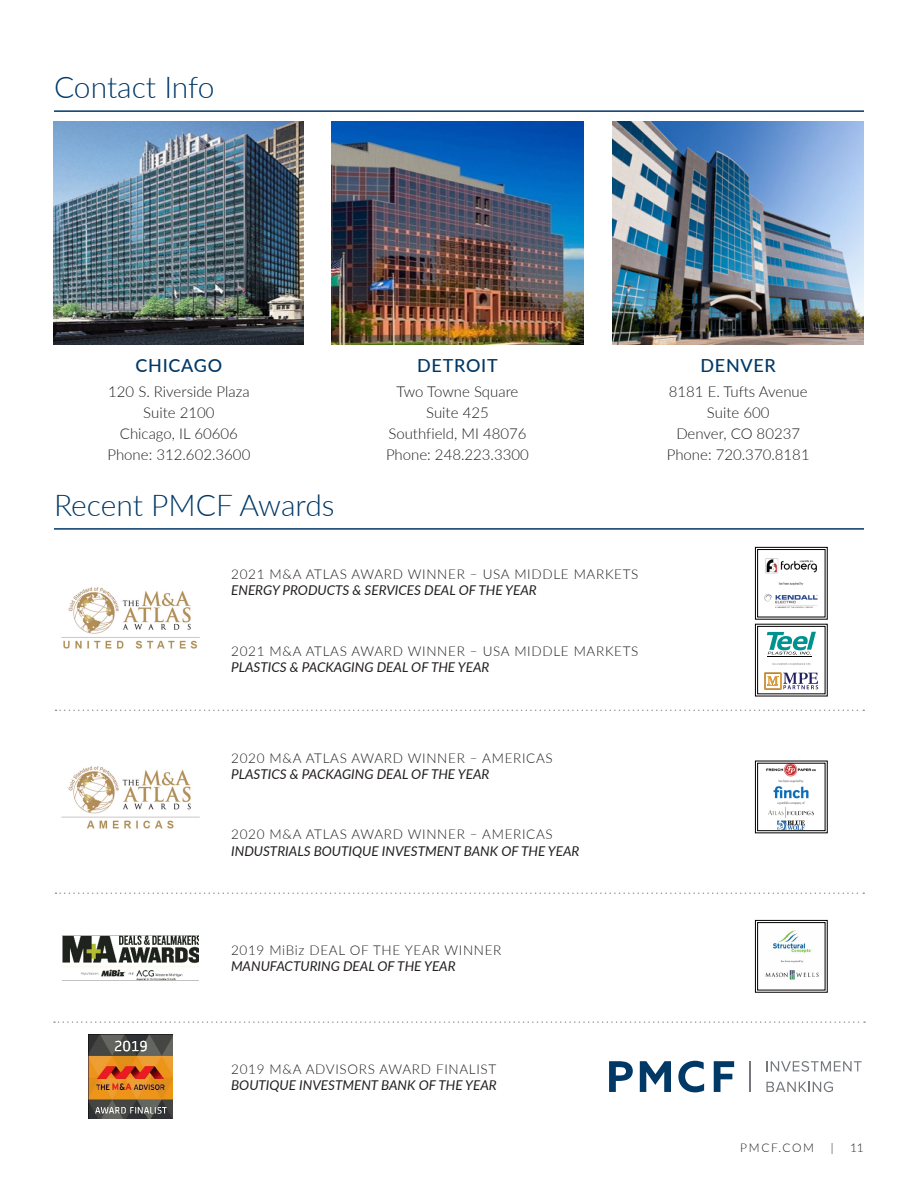
<style>
.page{position:relative;width:918px;height:1188px;background:#fff}
.page>*{position:absolute;margin:0;border:0;box-sizing:border-box;transform-origin:0 0}
.Headline{font:300 30px "Lato";color:#003866}
.Subhead{font:500 18px "Lato";letter-spacing:.04em;color:#003866}
.Body_Copy{font:300 15px/21px "Lato";color:#231f20;text-align:center}
.Chart_Titles{font:300 13.5px/16.2px "Lato";letter-spacing:.05em;color:#231f20}
.Chart_Titles-2{font:italic 13.5px/16.2px "Lato";color:#231f20}
.t1{font:300 12px "Lato";letter-spacing:.14em;color:#231f20}
.s1{font-weight:400;font-style:italic}
.s2{font-weight:300;font-style:normal}
</style>
<div class="page">
<hr style="left:54px;top:528px;width:810px;height:2px;background:#003866">
<svg style="left:56px;top:892px;width:808px;height:2px"></svg>
<svg style="left:54px;top:1021px;width:811px;height:2px"></svg>
<img style="left:63px;top:935px;width:136px;height:46px">
<img style="left:89px;top:1034px;width:83px;height:85px">
<hr style="left:750px;top:1061px;width:1px;height:31px;background:#74787c">
<svg style="left:766px;top:1061px;width:96px;height:11px"></svg>
<svg style="left:766px;top:1082px;width:67px;height:10px"></svg>
<svg style="left:609px;top:1061px;width:24px;height:31px"></svg>
<svg style="left:640px;top:1061px;width:31px;height:31px"></svg>
<svg style="left:678px;top:1061px;width:26px;height:31px"></svg>
<svg style="left:714px;top:1061px;width:20px;height:31px"></svg>
<svg style="left:755px;top:547px;width:73px;height:73px"></svg>
<img style="left:759px;top:551px;width:64px;height:64px">
<div style="left:757px;top:549px;width:68px;height:68px;border:1px solid #000"></div>
<hr style="left:54px;top:110px;width:810px;height:2px;background:#003866">
<img style="left:332px;top:122px;width:252px;height:223px">
<img style="left:54px;top:122px;width:250px;height:223px">
<img style="left:613px;top:121px;width:251px;height:224px">
<svg style="left:755px;top:624px;width:73px;height:72px"></svg>
<svg style="left:759px;top:628px;width:64px;height:64px"></svg>
<div style="left:757px;top:626px;width:68px;height:68px;border:1px solid #000"></div>
<svg style="left:755px;top:761px;width:73px;height:72px"></svg>
<img style="left:759px;top:765px;width:64px;height:64px">
<div style="left:757px;top:763px;width:68px;height:68px;border:1px solid #000"></div>
<div style="left:755px;top:920px;width:73px;height:73px;background:#6d6d6d;border:1px solid #000"></div>
<img style="left:759px;top:924px;width:64px;height:64px">
<div style="left:757px;top:922px;width:68px;height:68px;border:1px solid #000"></div>
<svg style="left:56px;top:710px;width:808px;height:1px"></svg>
<img style="left:61px;top:587px;width:139px;height:62px">
<img style="left:61px;top:766px;width:139px;height:63px">
<p class="Headline" style="left:54px;top:67px;width:162px">Contact Info</p>
<p class="Subhead" style="left:136px;top:352px;width:88px">CHICAGO</p>
<p class="Body_Copy" style="left:107px;top:381px;width:144px">120 S. Riverside Plaza<br>Suite 2100<br>Chicago, IL 60606<br>Phone: 312.602.3600</p>
<p class="Headline" style="left:54px;top:484px;width:282px">Recent PMCF Awards</p>
<p class="Subhead" style="left:417px;top:352px;width:82px">DETROIT</p>
<p class="Body_Copy" style="left:386px;top:381px;width:144px">Two Towne Square<br>Suite 425<br>Southfield, MI 48076<br>Phone: 248.223.3300</p>
<p class="Chart_Titles" style="left:231px;top:565px;width:409px">2021 M&amp;A ATLAS AWARD WINNER – USA MIDDLE MARKETS<br><span class="s1">ENERGY PRODUCTS &amp; SERVICES DEAL OF THE YEAR</span></p>
<p class="Chart_Titles" style="left:231px;top:642px;width:409px">2021 M&amp;A ATLAS AWARD WINNER – USA MIDDLE MARKETS<br><span class="s1">PLASTICS &amp; PACKAGING DEAL OF THE YEAR</span></p>
<p class="Subhead" style="left:701px;top:352px;width:77px">DENVER</p>
<p class="Body_Copy" style="left:667px;top:381px;width:144px">8181 E. Tufts Avenue<br>Suite 600<br>Denver, CO 80237<br>Phone: 720.370.8181</p>
<p class="Chart_Titles" style="left:231px;top:749px;width:323px">2020 M&amp;A ATLAS AWARD WINNER – AMERICAS<br><span class="s1">PLASTICS &amp; PACKAGING DEAL OF THE YEAR</span></p>
<p class="Chart_Titles-2" style="left:231px;top:826px;width:350px"><span class="s2">2020 M&amp;A ATLAS AWARD WINNER – AMERICAS<br></span>INDUSTRIALS BOUTIQUE INVESTMENT BANK OF THE YEAR</p>
<p class="Chart_Titles" style="left:231px;top:941px;width:272px">2019 MiBiz DEAL OF THE YEAR WINNER<br><span class="s1">MANUFACTURING DEAL OF THE YEAR</span></p>
<p class="Chart_Titles-2" style="left:231px;top:1060px;width:267px"><span class="s2">2019 M&amp;A ADVISORS AWARD FINALIST<br></span>BOUTIQUE INVESTMENT BANK OF THE YEAR</p>
<p class="t1" style="left:740px;top:1140px;width:76px">PMCF.COM</p>
<p class="t1" style="left:831px;top:1140px;width:4px">|</p>
<p class="t1" style="left:850px;top:1140px;width:15px">11</p>
</div>
